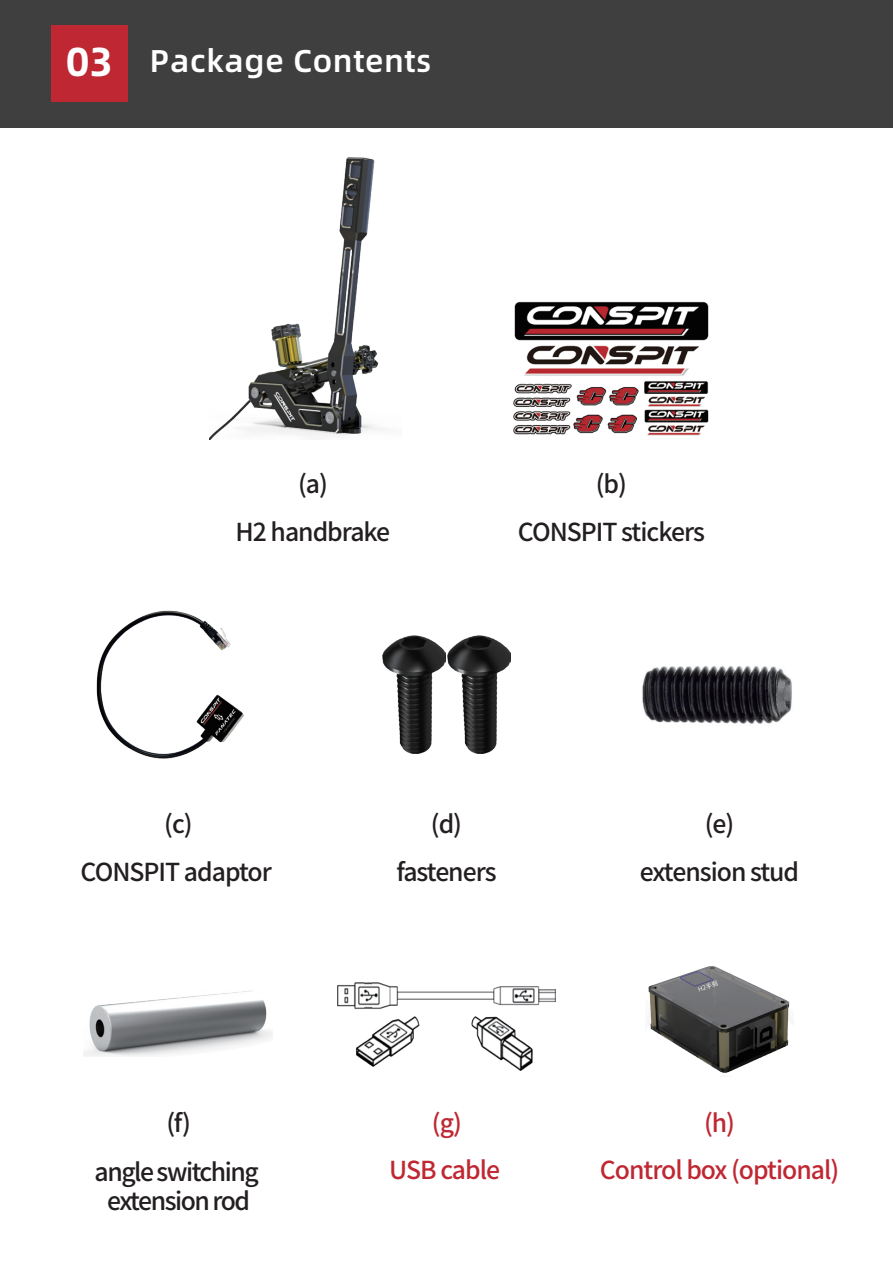
<style>
.page{position:relative;width:893px;height:1276px;background:#fff}
.page>*{position:absolute;margin:0;border:0;box-sizing:border-box;transform-origin:0 0}
.t1{font:31.5px "Alibaba Pu Hui Ti M";letter-spacing:.02em;color:#fff}
.t2{font:500 24.75px/47.2px "Source Han Sans CN";letter-spacing:-.045em;color:#231f20;text-align:center}
.t3{font:500 24.75px/47.9px "Source Han Sans CN";letter-spacing:-.04em;color:#bf2732;text-align:center}
.s1{font-family:"Alibaba Pu Hui Ti B";font-size:40.5px}
</style>
<div class="page">
<div style="left:0;top:0;width:893px;height:128px;background:#3f3f40"></div>
<div style="left:51px;top:25px;width:77px;height:77px;background:#bf2732"></div>
<img style="left:382px;top:635px;width:129px;height:118px">
<img style="left:338px;top:982px;width:217px;height:88px">
<img style="left:513px;top:301px;width:196px;height:135px">
<img style="left:648px;top:966px;width:145px;height:107px">
<img style="left:84px;top:990px;width:188px;height:66px">
<img style="left:642px;top:666px;width:150px;height:58px">
<img style="left:210px;top:157px;width:174px;height:282px">
<img style="left:96px;top:610px;width:148px;height:149px">
<p class="t1" style="left:66px;top:37px;width:367px"><span class="s1">03</span> Package Contents</p>
<p class="t2" style="left:236px;top:460px;width:156px;line-height:47.9px">(a)<br>H2 handbrake</p>
<p class="t2" style="left:518px;top:460px;width:188px;line-height:47.9px">(b)<br>CONSPIT stickers</p>
<p class="t2" style="left:81px;top:801px;width:193px">(c)<br>CONSPIT adaptor</p>
<p class="t2" style="left:95px;top:1098px;width:165px;line-height:49.1px">(f)<br>angle switching</p>
<p class="t2" style="left:107px;top:1178px;width:144px">extension rod</p>
<p class="t2" style="left:396px;top:801px;width:102px">(d) fasteners</p>
<p class="t3" style="left:389px;top:1099px;width:112px">(g)<br>USB cable</p>
<p class="t2" style="left:640px;top:801px;width:161px">(e)<br>extension stud</p>
<p class="t3" style="left:600px;top:1099px;width:241px;line-height:47.2px">(h)<br>Control box (optional)</p>
</div>
